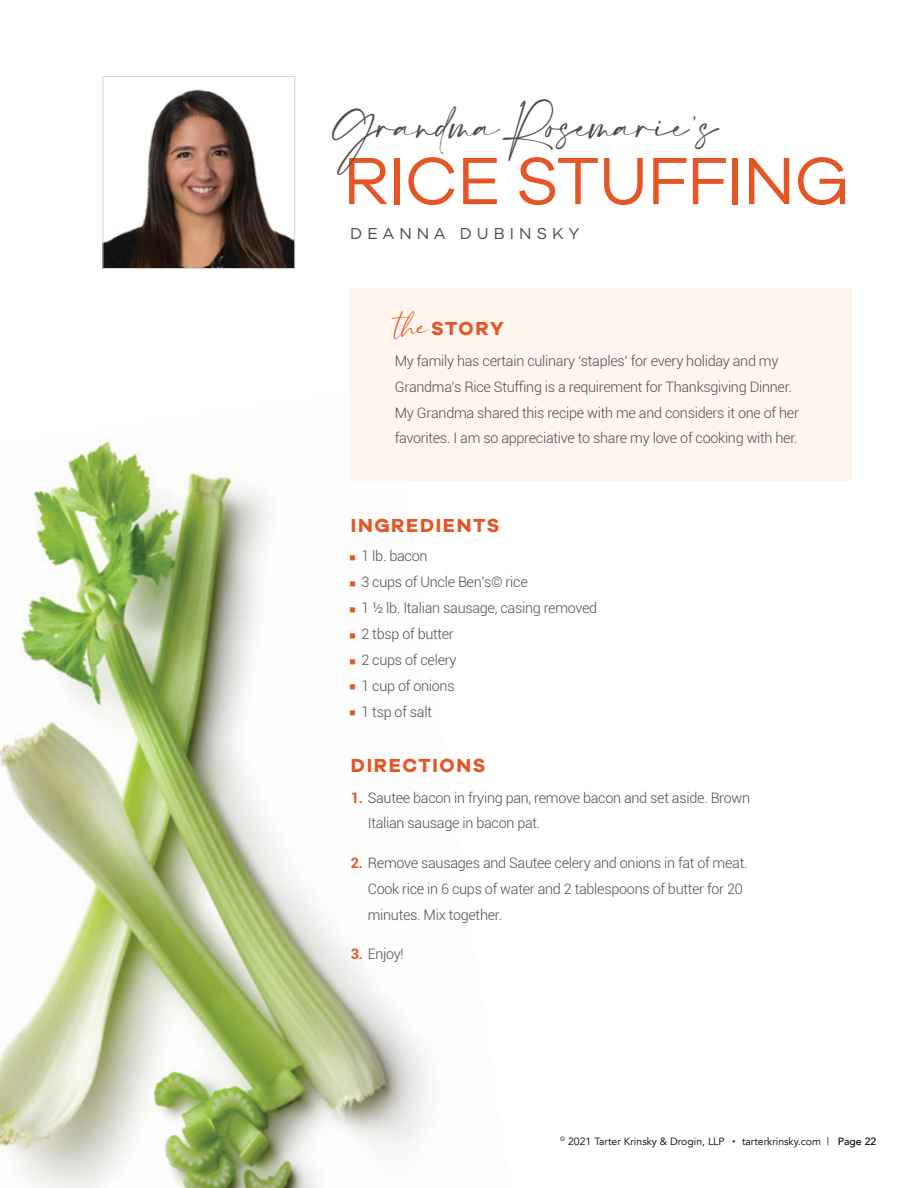
<style>
.page{position:relative;width:918px;height:1188px;background:#fff}
.page>*{position:absolute;margin:0;border:0;box-sizing:border-box;transform-origin:0 0}
.t1{font:68.85px "Galyon";letter-spacing:-.015em;color:#e65525}
.t2{font:29.7px "Amalfi Coast";letter-spacing:-.05em;color:#4d4d4f}
.t3{font:700 19.5px "Galyon";letter-spacing:.085em;color:#e65525}
.t4{font:16.35px "Galyon";letter-spacing:.31em;color:#4d4d4f}
.t5{font:300 14.4px/26px "Roboto";letter-spacing:-.02em;color:#4d4d4f}
.t6{font:10.5px "Avenir";color:#000}
.s1{font-weight:700;color:#e65525}
.s2{font-family:"Frontage"}
.s3{font-weight:500}
</style>
<div class="page">
<img style="left:0;top:441px;width:429px;height:747px">
<img style="left:104px;top:89px;width:189px;height:178px">
<div style="left:102px;top:76px;width:193px;height:193px;border:1px solid #d1d3d4"></div>
<div style="left:349px;top:288px;width:502px;height:193px;background:#fef5ef"></div>
<svg style="left:350px;top:555px;width:5px;height:6px"></svg>
<svg style="left:350px;top:581px;width:5px;height:6px"></svg>
<svg style="left:350px;top:607px;width:5px;height:6px"></svg>
<svg style="left:350px;top:633px;width:5px;height:6px"></svg>
<svg style="left:350px;top:659px;width:5px;height:6px"></svg>
<svg style="left:350px;top:685px;width:5px;height:5px"></svg>
<svg style="left:350px;top:711px;width:5px;height:5px"></svg>
<h2 class="t2" style="left:331px;top:110px;width:388px">Grandma Rosemarie’s</h2>
<h1 class="t1" style="left:343px;top:132px;width:507px">RICE STUFFING</h1>
<p class="t4" style="left:350px;top:222px;width:231px">DEANNA DUBINSKY</p>
<h3 class="t3" style="left:395px;top:316px;width:110px"><sup>the</sup>STORY</h3>
<p class="t5" style="left:395px;top:347px;width:406px">My family has certain culinary ‘staples’ for every holiday and my Grandma’s Rice Stuffing is a requirement for Thanksgiving Dinner.<br>My Grandma shared this recipe with me and considers it one of her favorites. I am so appreciative to share my love of cooking with her.</p>
<h3 class="t3" style="left:351px;top:514px;width:150px">INGREDIENTS</h3>
<p class="t5" style="left:361px;top:543px;width:68px">1 lb. bacon</p>
<p class="t5" style="left:361px;top:569px;width:168px">3 cups of Uncle Ben’s© rice</p>
<p class="t5" style="left:361px;top:595px;width:237px">1 ½ lb. Italian sausage, casing removed</p>
<p class="t5" style="left:361px;top:621px;width:94px">2 tbsp of butter</p>
<p class="t5" style="left:361px;top:647px;width:97px">2 cups of celery</p>
<p class="t5" style="left:361px;top:673px;width:95px">1 cup of onions</p>
<p class="t5" style="left:361px;top:698px;width:72px">1 tsp of salt</p>
<h3 class="t3" style="left:351px;top:753px;width:136px">DIRECTIONS</h3>
<p class="t5" style="left:368px;top:784px;width:384px;text-indent:-17px"><span class="s1">1.</span> Sautee bacon in frying pan, remove bacon and set aside. Brown<br>Italian sausage in bacon pat.</p>
<p class="t5" style="left:368px;top:849px;width:381px;text-indent:-17px"><span class="s1">2.</span> Remove sausages and Sautee celery and onions in fat of meat.<br>Cook rice in 6 cups of water and 2 tablespoons of butter for 20 minutes. Mix together.</p>
<p class="t5" style="left:351px;top:941px;width:55px"><span class="s1">3.</span> Enjoy!</p>
<p class="t6" style="left:560px;top:1135px;width:318px"><sup>©</sup> 2021 Tarter Krinsky &amp; Drogin, LLP <span class="s2">•</span> tarterkrinsky.com | <span class="s3">Page 22</span></p>
</div>
